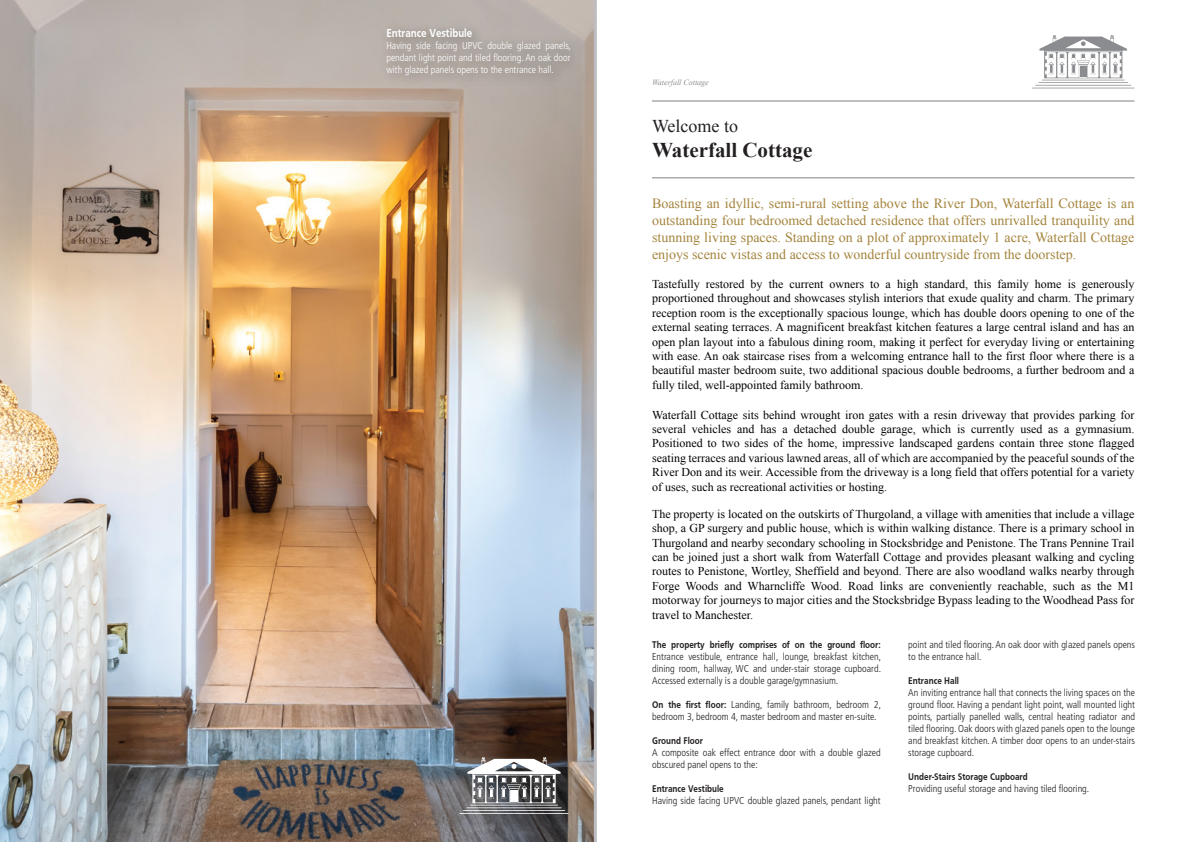
<style>
.page{position:relative;width:1191px;height:842px;background:#fff}
.page>*{position:absolute;margin:0;border:0;box-sizing:border-box;transform-origin:0 0}
.t1{font:700 21px "Times New Roman";color:#231f20}
.t2{font:18px "Times New Roman";color:#231f20}
.t3{font:14px/16.8px "Times New Roman";color:#a4843d;text-align:justify}
.t4{font:12px/14.4px "Times New Roman";color:#020202;text-align:justify}
.t5{font:700 12px "Frutiger Cnd";color:#fff}
.t6{font:300 condensed 10px/12px "Frutiger LT Std";color:#231f20}
.t7{font:300 condensed 10px/12px "Frutiger LT Std";color:#fff;text-align:justify}
.t8{font:700 10px "Frutiger Cnd";color:#231f20}
.t9{font:italic 8px "Times New Roman";color:#8a8c8f}
.s1{font-family:"Frutiger Cnd";font-weight:700;font-stretch:normal}
</style>
<div class="page">
<img style="left:0;top:0;width:594px;height:842px">
<hr style="left:594px;top:0;width:3px;height:842px;background:#bbbdc0">
<svg style="left:1032px;top:35px;width:102px;height:53px"></svg>
<hr style="left:652px;top:101px;width:482px;height:1px;background:#808285">
<hr style="left:652px;top:178px;width:482px;height:1px;background:#808285">
<svg style="left:459px;top:757px;width:109px;height:57px"></svg>
<img style="left:374px;top:14px;width:217px;height:91px">
<p class="t5" style="left:386px;top:26px;width:87px">Entrance Vestibule</p>
<p class="t7" style="left:386px;top:39px;width:186px">Having side facing UPVC double glazed panels, pendant light point and tiled flooring. An oak door with glazed panels opens to the entrance hall.</p>
<p class="t9" style="left:652px;top:77px;width:58px">Waterfall Cottage</p>
<h2 class="t2" style="left:652px;top:113px;width:88px">Welcome to</h2>
<h1 class="t1" style="left:652px;top:135px;width:162px">Waterfall Cottage</h1>
<p class="t3" style="left:652px;top:195px;width:484px">Boasting an idyllic, semi-rural setting above the River Don, Waterfall Cottage is an outstanding four bedroomed detached residence that offers unrivalled tranquility and stunning living spaces. Standing on a plot of approximately 1 acre, Waterfall Cottage enjoys scenic vistas and access to wonderful countryside from the doorstep.</p>
<p class="t4" style="left:652px;top:277px;width:484px">Tastefully restored by the current owners to a high standard, this family home is generously proportioned throughout and showcases stylish interiors that exude quality and charm. The primary reception room is the exceptionally spacious lounge, which has double doors opening to one of the external seating terraces. A magnificent breakfast kitchen features a large central island and has an open plan layout into a fabulous dining room, making it perfect for everyday living or entertaining with ease. An oak staircase rises from a welcoming entrance hall to the first floor where there is a beautiful master bedroom suite, two additional spacious double bedrooms, a further bedroom and a fully tiled, well-appointed family bathroom.</p>
<p class="t4" style="left:652px;top:407px;width:484px">Waterfall Cottage sits behind wrought iron gates with a resin driveway that provides parking for several vehicles and has a detached double garage, which is currently used as a gymnasium.<br>Positioned to two sides of the home, impressive landscaped gardens contain three stone flagged seating terraces and various lawned areas, all of which are accompanied by the peaceful sounds of the River Don and its weir. Accessible from the driveway is a long field that offers potential for a variety of uses, such as recreational activities or hosting.</p>
<p class="t4" style="left:652px;top:506px;width:484px">The property is located on the outskirts of Thurgoland, a village with amenities that include a village shop, a GP surgery and public house, which is within walking distance. There is a primary school in Thurgoland and nearby secondary schooling in Stocksbridge and Penistone. The Trans Pennine Trail can be joined just a short walk from Waterfall Cottage and provides pleasant walking and cycling routes to Penistone, Wortley, Sheffield and beyond. There are also woodland walks nearby through Forge Woods and Wharncliffe Wood. Road links are conveniently reachable, such as the M1 motorway for journeys to major cities and the Stocksbridge Bypass leading to the Woodhead Pass for travel to Manchester.</p>
<p class="t8" style="left:652px;top:639px;width:230px">The property briefly comprises of on the ground floor:</p>
<p class="t6" style="left:652px;top:650px;width:230px;text-align:justify">Entrance vestibule, entrance hall, lounge, breakfast kitchen, dining room, hallway, WC and under-stair storage cupboard.<br>Accessed externally is a double garage/gymnasium.</p>
<p class="t6" style="left:652px;top:698px;width:230px"><span class="s1">On the first floor:</span> Landing, family bathroom, bedroom 2, bedroom 3, bedroom 4, master bedroom and master en-suite.</p>
<p class="t8" style="left:652px;top:735px;width:52px">Ground Floor</p>
<p class="t6" style="left:652px;top:746px;width:230px">A composite oak effect entrance door with a double glazed obscured panel opens to the:</p>
<p class="t8" style="left:652px;top:783px;width:73px">Entrance Vestibule</p>
<p class="t6" style="left:652px;top:794px;width:230px">Having side facing UPVC double glazed panels, pendant light</p>
<p class="t6" style="left:908px;top:639px;width:228px">point and tiled flooring. An oak door with glazed panels opens to the entrance hall.</p>
<p class="t8" style="left:908px;top:675px;width:52px">Entrance Hall</p>
<p class="t6" style="left:908px;top:687px;width:228px;text-align:justify">An inviting entrance hall that connects the living spaces on the ground floor. Having a pendant light point, wall mounted light points, partially panelled walls, central heating radiator and tiled flooring. Oak doors with glazed panels open to the lounge and breakfast kitchen. A timber door opens to an under-stairs storage cupboard.</p>
<p class="t8" style="left:908px;top:771px;width:121px">Under-Stairs Storage Cupboard</p>
<p class="t6" style="left:908px;top:783px;width:182px">Providing useful storage and having tiled flooring.</p>
</div>
